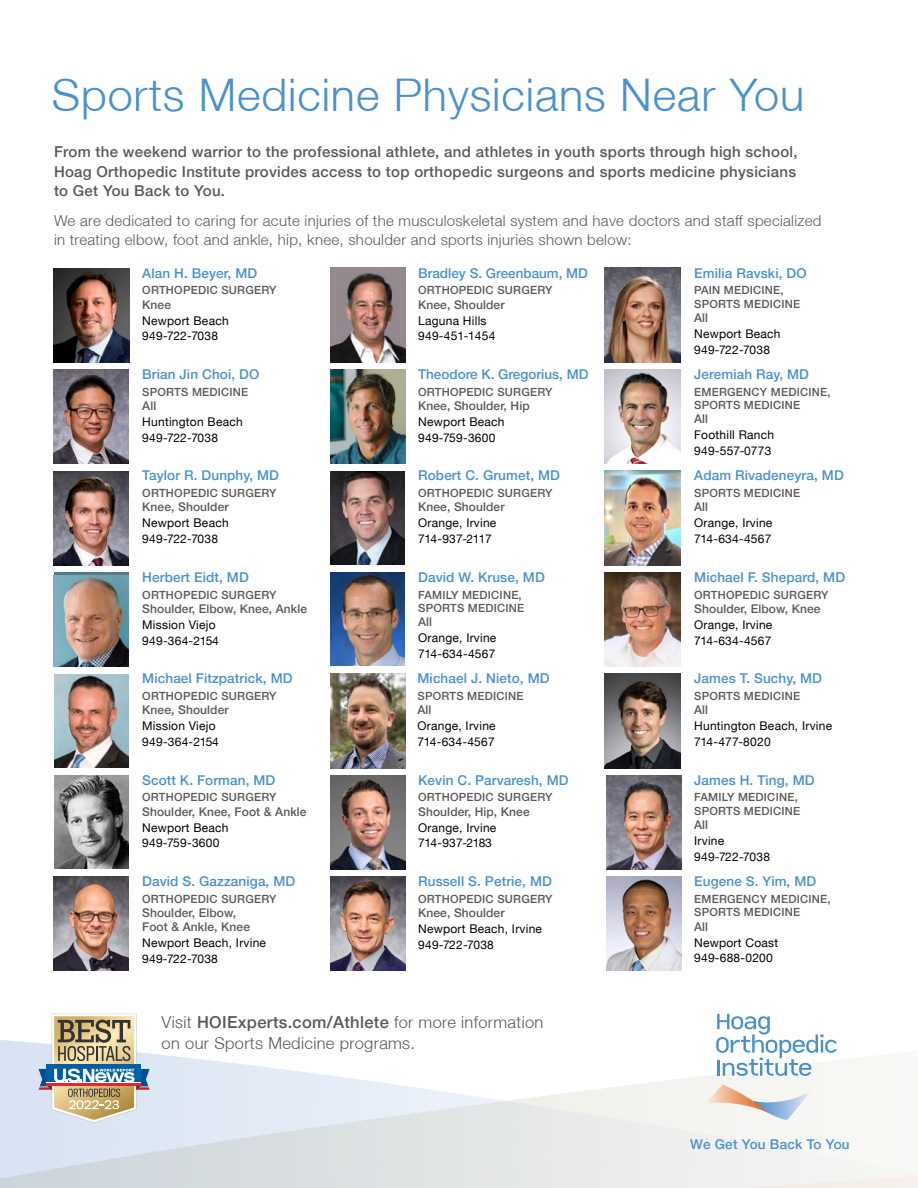
<style>
.page{position:relative;width:918px;height:1188px;background:#fff}
.page>*{position:absolute;margin:0;border:0;box-sizing:border-box;transform-origin:0 0}
.t1{font:300 45px "Helvetica Neue LT";letter-spacing:.02em;color:#4891ce}
.t2{font:300 16.5px/21px "Helvetica Neue LT";letter-spacing:.02em;color:#58595b}
.t3{font:500 15px/19.5px "Helvetica Neue LT";letter-spacing:.02em;color:#58595b;text-align:justify}
.t4{font:300 15px/19.5px "Helvetica Neue LT";letter-spacing:.02em;color:#58595b}
.t5{font:500 13.5px "Helvetica Neue LT";letter-spacing:.01em;color:#4891ce}
.t6{font:12px/15.8px "Helvetica Neue LT";letter-spacing:.02em;color:#000}
.t7{font:500 12px/14.2px "Helvetica Neue LT";letter-spacing:.01em;color:#58595b}
.t8{font:500 11.25px/13.5px "Helvetica Neue LT";letter-spacing:.02em;color:#58595b}
.s1{font-weight:500}
</style>
<div class="page">
<svg style="left:0;top:1040px;width:918px;height:148px"></svg>
<svg style="left:716px;top:1014px;width:121px;height:62px"></svg>
<svg style="left:705px;top:1085px;width:106px;height:35px"></svg>
<img style="left:54px;top:268px;width:75px;height:94px">
<img style="left:54px;top:369px;width:74px;height:95px">
<img style="left:54px;top:471px;width:74px;height:95px">
<div style="left:54px;top:572px;width:74px;height:95px;background:#517c85"></div>
<img style="left:54px;top:575px;width:74px;height:92px">
<img style="left:54px;top:674px;width:74px;height:93px">
<img style="left:54px;top:776px;width:74px;height:93px">
<img style="left:53px;top:876px;width:76px;height:95px">
<img style="left:330px;top:268px;width:76px;height:94px">
<img style="left:331px;top:471px;width:74px;height:93px">
<img style="left:330px;top:369px;width:76px;height:95px">
<img style="left:331px;top:573px;width:74px;height:93px">
<img style="left:330px;top:674px;width:76px;height:94px">
<img style="left:330px;top:775px;width:76px;height:95px">
<img style="left:330px;top:876px;width:76px;height:95px">
<img style="left:605px;top:268px;width:75px;height:94px">
<img style="left:605px;top:471px;width:75px;height:94px">
<img style="left:605px;top:674px;width:75px;height:94px">
<img style="left:605px;top:369px;width:75px;height:95px">
<img style="left:605px;top:572px;width:75px;height:95px">
<img style="left:606px;top:775px;width:76px;height:95px">
<img style="left:606px;top:876px;width:76px;height:95px">
<svg style="left:39px;top:1014px;width:111px;height:109px"></svg>
<hr style="left:46px;top:1082px;width:95px;height:1px;background:#fff">
<hr style="left:46px;top:1083px;width:95px;height:2px;background:#e92429">
<h1 class="t1" style="left:52px;top:67px;width:754px">Sports Medicine Physicians Near You</h1>
<p class="t3" style="left:54px;top:142px;width:745px">From the weekend warrior to the professional athlete, and athletes in youth sports through high school, Hoag Orthopedic Institute provides access to top orthopedic surgeons and sports medicine physicians to Get You Back to You.</p>
<p class="t4" style="left:54px;top:210px;width:769px">We are dedicated to caring for acute injuries of the musculoskeletal system and have doctors and staff specialized in treating elbow, foot and ankle, hip, knee, shoulder and sports injuries shown below:</p>
<p class="t5" style="left:142px;top:265px;width:116px">Alan H. Beyer, MD</p>
<p class="t8" style="left:142px;top:283px;width:136px">ORTHOPEDIC SURGERY</p>
<p class="t7" style="left:142px;top:297px;width:30px">Knee</p>
<p class="t6" style="left:142px;top:312px;width:88px">Newport Beach<br>949-722-7038</p>
<p class="t5" style="left:142px;top:366px;width:119px">Brian Jin Choi, DO</p>
<p class="t8" style="left:142px;top:385px;width:108px">SPORTS MEDICINE</p>
<p class="t7" style="left:142px;top:398px;width:16px">All</p>
<p class="t6" style="left:142px;top:414px;width:102px">Huntington Beach<br>949-722-7038</p>
<p class="t5" style="left:142px;top:468px;width:138px">Taylor R. Dunphy, MD</p>
<p class="t8" style="left:142px;top:486px;width:136px">ORTHOPEDIC SURGERY</p>
<p class="t7" style="left:142px;top:500px;width:88px">Knee, Shoulder</p>
<p class="t6" style="left:142px;top:515px;width:88px">Newport Beach<br>949-722-7038</p>
<p class="t5" style="left:142px;top:569px;width:108px">Herbert Eidt, MD</p>
<p class="t8" style="left:142px;top:588px;width:136px">ORTHOPEDIC SURGERY</p>
<p class="t7" style="left:142px;top:601px;width:166px">Shoulder, Elbow, Knee, Ankle</p>
<p class="t6" style="left:142px;top:616px;width:78px">Mission Viejo<br>949-364-2154</p>
<p class="t5" style="left:142px;top:670px;width:152px">Michael Fitzpatrick, MD</p>
<p class="t8" style="left:142px;top:689px;width:136px">ORTHOPEDIC SURGERY</p>
<p class="t7" style="left:142px;top:703px;width:88px">Knee, Shoulder</p>
<p class="t6" style="left:142px;top:718px;width:78px">Mission Viejo<br>949-364-2154</p>
<p class="t5" style="left:142px;top:772px;width:135px">Scott K. Forman, MD</p>
<p class="t8" style="left:142px;top:791px;width:136px">ORTHOPEDIC SURGERY</p>
<p class="t7" style="left:142px;top:804px;width:166px">Shoulder, Knee, Foot &amp; Ankle</p>
<p class="t6" style="left:142px;top:819px;width:88px">Newport Beach<br>949-759-3600</p>
<p class="t5" style="left:142px;top:873px;width:155px">David S. Gazzaniga, MD</p>
<p class="t8" style="left:142px;top:892px;width:136px">ORTHOPEDIC SURGERY</p>
<p class="t7" style="left:142px;top:906px;width:109px">Shoulder, Elbow,<br>Foot &amp; Ankle, Knee</p>
<p class="t6" style="left:142px;top:935px;width:125px">Newport Beach, Irvine<br>949-722-7038</p>
<p class="t5" style="left:418px;top:265px;width:171px">Bradley S. Greenbaum, MD</p>
<p class="t8" style="left:418px;top:283px;width:136px">ORTHOPEDIC SURGERY</p>
<p class="t7" style="left:418px;top:297px;width:88px">Knee, Shoulder</p>
<p class="t6" style="left:418px;top:312px;width:79px">Laguna Hills<br>949-451-1454</p>
<p class="t5" style="left:418px;top:366px;width:172px">Theodore K. Gregorius, MD</p>
<p class="t8" style="left:418px;top:385px;width:136px">ORTHOPEDIC SURGERY</p>
<p class="t7" style="left:418px;top:398px;width:113px">Knee, Shoulder, Hip</p>
<p class="t6" style="left:418px;top:414px;width:88px">Newport Beach<br>949-759-3600</p>
<p class="t5" style="left:418px;top:468px;width:143px">Robert C. Grumet, MD</p>
<p class="t8" style="left:418px;top:486px;width:136px">ORTHOPEDIC SURGERY</p>
<p class="t7" style="left:418px;top:500px;width:88px">Knee, Shoulder</p>
<p class="t6" style="left:418px;top:515px;width:80px">Orange, Irvine<br>714-937-2117</p>
<p class="t5" style="left:418px;top:569px;width:128px">David W. Kruse, MD</p>
<p class="t8" style="left:418px;top:588px;width:108px">FAMILY MEDICINE,<br>SPORTS MEDICINE</p>
<p class="t7" style="left:418px;top:615px;width:16px">All</p>
<p class="t6" style="left:418px;top:630px;width:80px">Orange, Irvine<br>714-634-4567</p>
<p class="t5" style="left:417px;top:670px;width:134px">Michael J. Nieto, MD</p>
<p class="t8" style="left:417px;top:689px;width:108px">SPORTS MEDICINE</p>
<p class="t7" style="left:417px;top:703px;width:16px">All</p>
<p class="t6" style="left:417px;top:718px;width:80px">Orange, Irvine<br>714-634-4567</p>
<p class="t5" style="left:418px;top:772px;width:152px">Kevin C. Parvaresh, MD</p>
<p class="t8" style="left:418px;top:791px;width:136px">ORTHOPEDIC SURGERY</p>
<p class="t7" style="left:418px;top:804px;width:113px">Shoulder, Hip, Knee</p>
<p class="t6" style="left:418px;top:819px;width:80px">Orange, Irvine<br>714-937-2183</p>
<p class="t5" style="left:418px;top:873px;width:135px">Russell S. Petrie, MD</p>
<p class="t8" style="left:418px;top:892px;width:136px">ORTHOPEDIC SURGERY</p>
<p class="t7" style="left:418px;top:906px;width:88px">Knee, Shoulder</p>
<p class="t6" style="left:418px;top:921px;width:125px">Newport Beach, Irvine<br>949-722-7038</p>
<p class="t5" style="left:694px;top:265px;width:114px">Emilia Ravski, DO</p>
<p class="t8" style="left:694px;top:283px;width:108px">PAIN MEDICINE,<br>SPORTS MEDICINE</p>
<p class="t7" style="left:694px;top:311px;width:16px">All</p>
<p class="t6" style="left:694px;top:326px;width:88px">Newport Beach<br>949-722-7038</p>
<p class="t5" style="left:694px;top:366px;width:116px">Jeremiah Ray, MD</p>
<p class="t8" style="left:694px;top:385px;width:138px">EMERGENCY MEDICINE,<br>SPORTS MEDICINE</p>
<p class="t7" style="left:694px;top:412px;width:16px">All</p>
<p class="t6" style="left:694px;top:427px;width:82px">Foothill Ranch<br>949-557-0773</p>
<p class="t5" style="left:694px;top:468px;width:151px">Adam Rivadeneyra, MD</p>
<p class="t8" style="left:694px;top:486px;width:108px">SPORTS MEDICINE</p>
<p class="t7" style="left:694px;top:500px;width:16px">All</p>
<p class="t6" style="left:694px;top:515px;width:80px">Orange, Irvine<br>714-634-4567</p>
<p class="t5" style="left:694px;top:569px;width:152px">Michael F. Shepard, MD</p>
<p class="t8" style="left:694px;top:588px;width:136px">ORTHOPEDIC SURGERY</p>
<p class="t7" style="left:694px;top:601px;width:128px">Shoulder, Elbow, Knee</p>
<p class="t6" style="left:694px;top:616px;width:80px">Orange, Irvine<br>714-634-4567</p>
<p class="t5" style="left:694px;top:670px;width:129px">James T. Suchy, MD</p>
<p class="t8" style="left:694px;top:689px;width:108px">SPORTS MEDICINE</p>
<p class="t7" style="left:694px;top:703px;width:16px">All</p>
<p class="t6" style="left:694px;top:718px;width:139px">Huntington Beach, Irvine<br>714-477-8020</p>
<p class="t5" style="left:694px;top:772px;width:122px">James H. Ting, MD</p>
<p class="t8" style="left:694px;top:791px;width:108px">FAMILY MEDICINE,<br>SPORTS MEDICINE</p>
<p class="t7" style="left:694px;top:818px;width:16px">All</p>
<p class="t6" style="left:694px;top:833px;width:77px">Irvine<br>949-722-7038</p>
<p class="t5" style="left:694px;top:873px;width:124px">Eugene S. Yim, MD</p>
<p class="t8" style="left:694px;top:892px;width:138px">EMERGENCY MEDICINE,<br>SPORTS MEDICINE</p>
<p class="t7" style="left:694px;top:919px;width:16px">All</p>
<p class="t6" style="left:694px;top:934px;width:85px">Newport Coast<br>949-688-0200</p>
<h2 class="t2" style="left:162px;top:1011px;width:383px">Visit <span class="s1">HOIExperts.com/Athlete</span> for more information on our Sports Medicine programs.</h2>
<p class="t5" style="left:690px;top:1136px;width:161px">We Get You Back To You</p>
</div>
